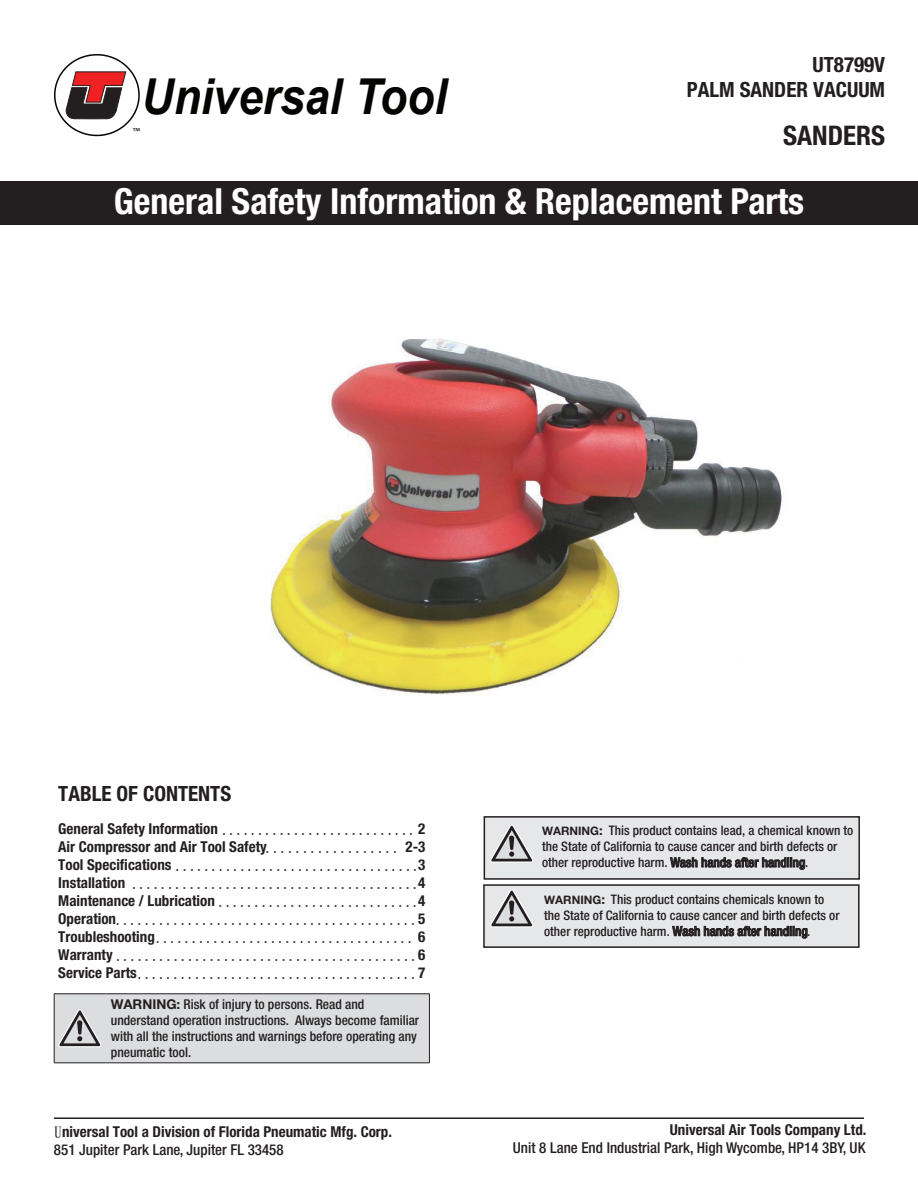
<style>
.page{position:relative;width:918px;height:1188px;background:#fff}
.page>*{position:absolute;margin:0;border:0;box-sizing:border-box;transform-origin:0 0}
.t1{font:italic 700 49.5px "Arial";color:#040503;scale:.9 1}
.t2{font:700 condensed 36px "Helvetica Neue LT Pro";color:#fff}
.t3{font:700 condensed 27px "Helvetica Neue LT Pro";color:#231f20}
.t4{font:700 condensed 21px/25.2px "Helvetica Neue LT Pro";color:#231f20;text-align:right}
.t5{font:700 condensed 15px/18px "Helvetica Neue";color:#231f20;text-align:justify}
.t6{font:700 condensed 15px "Helvetica Neue LT Pro";color:#231f20}
.t7{font:500 condensed 15px "Helvetica Neue LT Std";color:#231f20}
.t8{font:500 condensed 13.5px/16.2px "Helvetica Neue LT Std";color:#231f20}
.t9{font:500 condensed 13.2px/15.8px "Helvetica Neue LT Std";color:#231f20}
.t10{font:11.85px "Myriad Pro";color:#231f20;scale:1.04 1}
.s1{font-family:"Helvetica Neue LT Pro"}
.s2{font-family:"Helvetica Neue"}
.s3{font-weight:700;font-stretch:normal}
.s4{font-weight:700;font-stretch:normal;font-size:11.7px}
</style>
<div class="page">
<hr style="left:54px;top:1118px;width:810px;height:1px;background:#231f20">
<div style="left:54px;top:54px;width:86px;height:82px;border:2px solid #040503;border-radius:50%"></div>
<svg style="left:65px;top:72px;width:61px;height:47px"></svg>
<div style="left:0;top:181px;width:918px;height:43px;background:#231f20"></div>
<hr style="left:429px;top:994px;width:1px;height:69px;background:#231f20">
<hr style="left:54px;top:1063px;width:51px;height:1px;background:#231f20">
<hr style="left:105px;top:1063px;width:325px;height:1px;background:#231f20">
<div style="left:54px;top:994px;width:375px;height:69px;background:#dcdddf"></div>
<div style="left:484px;top:817px;width:375px;height:62px;background:#e6e7e9"></div>
<div style="left:484px;top:816px;width:376px;height:64px;border:2px solid #231f20"></div>
<div style="left:484px;top:885px;width:375px;height:62px;background:#e6e7e9"></div>
<div style="left:483px;top:884px;width:377px;height:64px;border:2px solid #231f20"></div>
<svg style="left:673px;top:926px;width:134px;height:12px"></svg>
<svg style="left:670px;top:857px;width:135px;height:13px"></svg>
<svg style="left:490px;top:825px;width:43px;height:38px"></svg>
<svg style="left:490px;top:889px;width:43px;height:38px"></svg>
<img style="left:270px;top:339px;width:512px;height:356px">
<h1 class="t1" style="left:142px;top:64px;width:341px">Universal Tool</h1>
<p class="t10" style="left:133px;top:125px;width:9px">™</p>
<h3 class="t4" style="left:687px;top:52px;width:200px">UT8799V<br>PALM SANDER VACUUM</h3>
<h3 class="t3" style="left:783px;top:119px;width:104px">SANDERS</h3>
<h2 class="t2" style="left:114px;top:180px;width:692px">General Safety Information &amp; Replacement Parts</h2>
<h3 class="t4" style="left:58px;top:781px;width:174px">TABLE OF CONTENTS</h3>
<p class="t5" style="left:58px;top:820px;width:369px"><span class="s1">General Safety Information</span> ...........................<span class="s1">2</span></p>
<p class="t6" style="left:58px;top:837px;width:369px">Air Compressor and Air Tool Safety<span class="s2">..................</span> 2-3</p>
<p class="t5" style="left:58px;top:856px;width:364px"><span class="s1">Tool Specifications</span> ..................................</p>
<p class="t6" style="left:418px;top:855px;width:9px">3</p>
<p class="t6" style="left:58px;top:873px;width:68px">Installation</p>
<p class="t5" style="left:58px;top:874px;width:369px;text-indent:74px">........................................<span class="s1">4<br>Maintenance / Lubrication</span> ............................<span class="s1">4<br>Operation</span>..........................................<span class="s1">5<br>Troubleshooting</span>.................................... <span class="s1">6<br>Warranty</span> ..........................................<span class="s1">6<br>Service Parts</span>.......................................<span class="s1">7</span></p>
<p class="t8" style="left:111px;top:996px;width:310px"><span class="s3">WARNING:</span> Risk of injury to persons. Read and understand operation instructions. Always become familiar with all the instructions and warnings before operating any pneumatic tool.</p>
<p class="t6" style="left:54px;top:1123px;width:340px"><span class="s2">U</span>niversal Tool a Division of Florida Pneumatic Mfg. Corp.</p>
<p class="t7" style="left:54px;top:1141px;width:231px">851 Jupiter Park Lane, Jupiter FL 33458</p>
<p class="t9" style="left:542px;top:823px;width:313px"><span class="s4">WARNING</span><span class="s3">:</span> This product contains lead, a chemical known to the State of California to cause cancer and birth defects or other reproductive harm. Wash hands after handling.</p>
<p class="t9" style="left:544px;top:891px;width:297px"><span class="s4">WARNING</span><span class="s3">:</span> This product contains chemicals known to the State of California to cause cancer and birth defects or other reproductive harm. Wash hands after handling.</p>
<p class="t6" style="left:670px;top:1121px;width:198px">Universal Air Tools Company Ltd.</p>
<p class="t7" style="left:513px;top:1139px;width:354px">Unit 8 Lane End Industrial Park, High Wycombe, HP14 3BY, UK</p>
</div>
